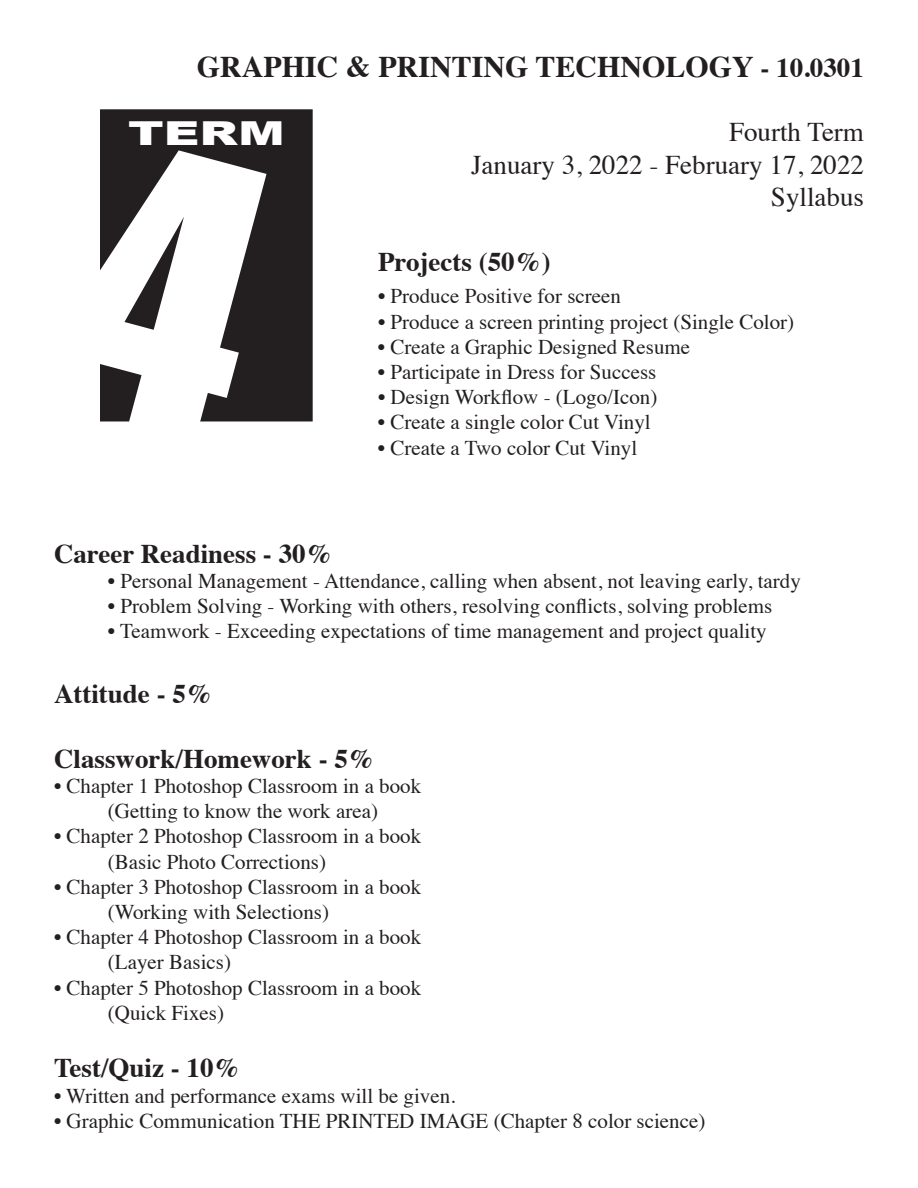
<style>
.page{position:relative;width:918px;height:1188px;background:#fff}
.page>*{position:absolute;margin:0;border:0;box-sizing:border-box;transform-origin:0 0}
.t1{font:900 33px "Arial";color:#fff;scale:1.5 1}
.t2{font:700 30px "Times";color:#231f20}
.t3{font:700 27px "Times";color:#231f20}
.t4{font:27px "Times";color:#231f20}
.t5{font:21px "Times";color:#231f20}
.s1{font-size:27px}
</style>
<div class="page">
<div style="left:101px;top:110px;width:211px;height:311px;background:#231f20"></div>
<div style="left:100px;top:109px;width:213px;height:313px;border:2px solid #231f20"></div>
<svg style="left:100px;top:135px;width:186px;height:287px"></svg>
<p class="t2" style="left:197px;top:38px;width:669px">GRAPHIC &amp; PRINTING TECHNOLOGY <span class="s1">- 10.0301</span></p>
<p class="t1" style="left:128px;top:109px;width:106px">TERM</p>
<p class="t4" style="left:729px;top:107px;width:136px">Fourth Term</p>
<p class="t4" style="left:471px;top:139px;width:394px">January 3, 2022 - February 17, 2022</p>
<p class="t4" style="left:771px;top:172px;width:95px">Syllabus</p>
<p class="t3" style="left:378px;top:236px;width:174px">Projects (50%)</p>
<p class="t5" style="left:378px;top:277px;width:244px">• Produce Positive for screen</p>
<p class="t5" style="left:378px;top:302px;width:418px">• Produce a screen printing project (Single Color)</p>
<p class="t5" style="left:378px;top:327px;width:314px">• Create a Graphic Designed Resume</p>
<p class="t5" style="left:378px;top:352px;width:280px">• Participate in Dress for Success</p>
<p class="t5" style="left:378px;top:377px;width:281px">• Design Workflow - (Logo/Icon)</p>
<p class="t5" style="left:378px;top:403px;width:274px">• Create a single color Cut Vinyl</p>
<p class="t5" style="left:378px;top:428px;width:261px">• Create a Two color Cut Vinyl</p>
<p class="t3" style="left:54px;top:528px;width:280px">Career Readiness - 30%</p>
<p class="t5" style="left:108px;top:561px;width:694px">• Personal Management - Attendance, calling when absent, not leaving early, tardy</p>
<p class="t5" style="left:108px;top:586px;width:666px">• Problem Solving - Working with others, resolving conflicts, solving problems</p>
<p class="t5" style="left:108px;top:611px;width:660px">• Teamwork - Exceeding expectations of time management and project quality</p>
<p class="t3" style="left:54px;top:668px;width:160px">Attitude - 5%</p>
<p class="t3" style="left:54px;top:733px;width:322px">Classwork/Homework - 5%</p>
<p class="t5" style="left:54px;top:766px;width:369px">• Chapter 1 Photoshop Classroom in a book</p>
<p class="t5" style="left:108px;top:791px;width:272px">(Getting to know the work area)</p>
<p class="t5" style="left:54px;top:817px;width:369px">• Chapter 2 Photoshop Classroom in a book</p>
<p class="t5" style="left:108px;top:842px;width:220px">(Basic Photo Corrections)</p>
<p class="t5" style="left:54px;top:867px;width:369px">• Chapter 3 Photoshop Classroom in a book</p>
<p class="t5" style="left:108px;top:892px;width:223px">(Working with Selections)</p>
<p class="t5" style="left:54px;top:917px;width:369px">• Chapter 4 Photoshop Classroom in a book</p>
<p class="t5" style="left:108px;top:943px;width:125px">(Layer Basics)</p>
<p class="t5" style="left:54px;top:968px;width:369px">• Chapter 5 Photoshop Classroom in a book</p>
<p class="t5" style="left:108px;top:993px;width:118px">(Quick Fixes)</p>
<p class="t3" style="left:54px;top:1042px;width:188px">Test/Quiz - 10%</p>
<p class="t5" style="left:54px;top:1076px;width:403px">• Written and performance exams will be given.</p>
<p class="t5" style="left:54px;top:1101px;width:653px">• Graphic Communication THE PRINTED IMAGE (Chapter 8 color science)</p>
</div>
